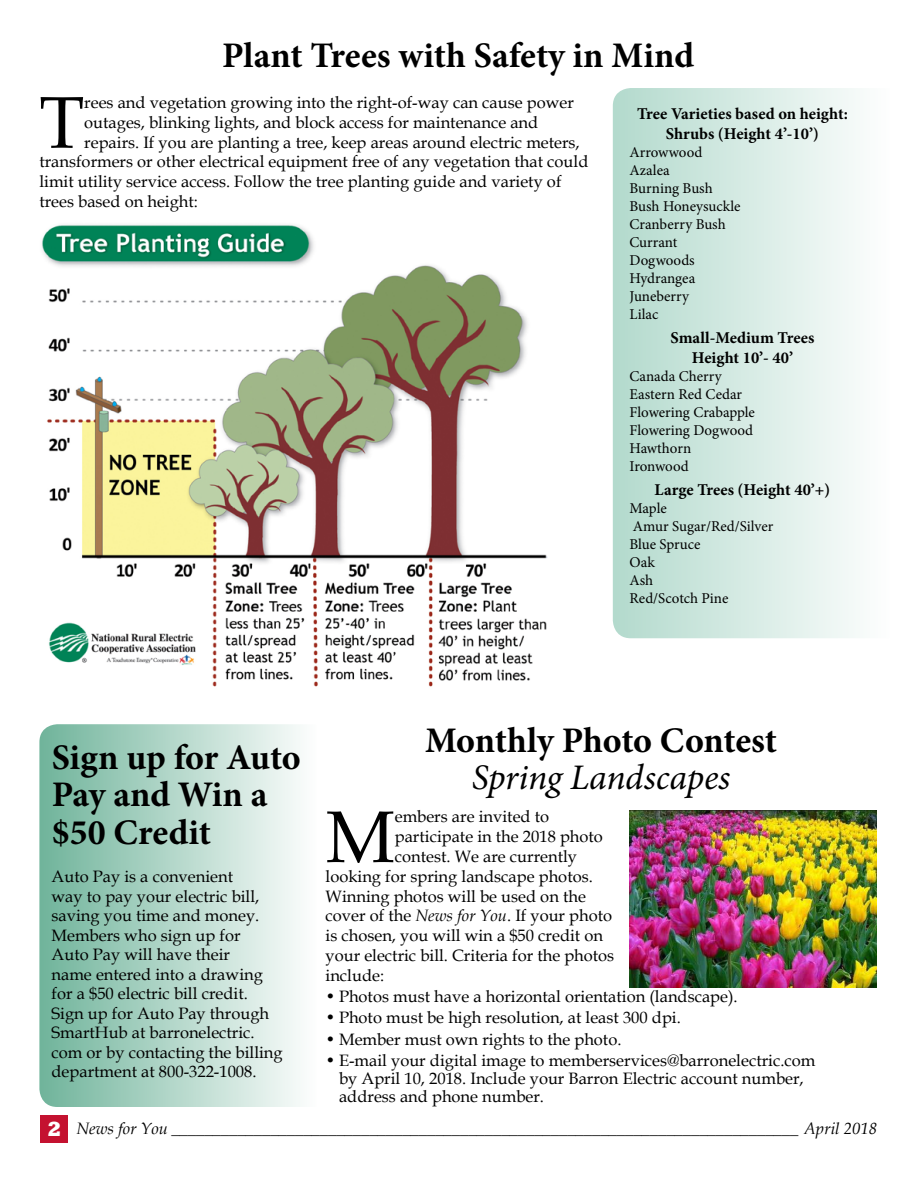
<style>
.page{position:relative;width:918px;height:1188px;background:#fff}
.page>*{position:absolute;margin:0;border:0;box-sizing:border-box;transform-origin:0 0}
.t1{font:73.2px "Book Antiqua";color:#000}
.t2{font:700 36px/37.5px "Minion Pro";letter-spacing:-.005em;color:#000}
.t3{font:italic 36px "Minion Pro";letter-spacing:-.01em;color:#000}
.t4{font:16.5px/19.5px "Book Antiqua";color:#000}
.t5{font:700 16.5px/19.8px "Minion Pro";color:#000;text-align:center}
.t6{font:italic 16.5px "Book Antiqua";color:#000}
.t7{font:15px/18px "Minion Pro";color:#000}
.s1{font-style:italic}
.s2{font-family:"Rockwell";font-weight:800;font-style:normal;font-size:21px;color:#fff}
</style>
<div class="page">
<div style="left:40px;top:1115px;width:28px;height:28px;background:#c41230"></div>
<img style="left:629px;top:810px;width:247px;height:177px">
<img style="left:42px;top:224px;width:506px;height:463px">
<svg style="left:613px;top:88px;width:243px;height:550px"></svg>
<svg style="left:39px;top:724px;width:261px;height:383px"></svg>
<h2 class="t2" style="left:222px;top:36px;width:473px">Plant Trees with Safety in Mind</h2>
<p class="t5" style="left:637px;top:104px;width:212px">Tree Varieties based on height:<br>Shrubs (Height 4’-10’)</p>
<p class="t7" style="left:630px;top:143px;width:112px">Arrowwood<br>Azalea<br>Burning Bush<br>Bush Honeysuckle<br>Cranberry Bush<br>Currant<br>Dogwoods<br>Hydrangea<br>Juneberry<br>Lilac</p>
<p class="t5" style="left:671px;top:328px;width:145px">Small-Medium Trees<br>Height 10’- 40’</p>
<p class="t7" style="left:630px;top:367px;width:127px">Canada Cherry<br>Eastern Red Cedar<br>Flowering Crabapple<br>Flowering Dogwood<br>Hawthorn<br>Ironwood</p>
<p class="t5" style="left:655px;top:480px;width:177px">Large Trees (Height 40’+)</p>
<p class="t7" style="left:630px;top:500px;width:145px">Maple<br>Amur Sugar/Red/Silver<br>Blue Spruce<br>Oak<br>Ash<br>Red/Scotch Pine</p>
<h1 class="t1" style="left:39px;top:72px;width:46px">T</h1>
<p class="t4" style="left:84px;top:92px;width:491px">rees and vegetation growing into the right-of-way can cause power</p>
<p class="t4" style="left:84px;top:112px;width:456px">outages, blinking lights, and block access for maintenance and</p>
<p class="t4" style="left:84px;top:132px;width:497px">repairs. If you are planting a tree, keep areas around electric meters,</p>
<p class="t4" style="left:39px;top:152px;width:551px">transformers or other electrical equipment free of any vegetation that could</p>
<p class="t4" style="left:39px;top:172px;width:524px">limit utility service access. Follow the tree planting guide and variety of</p>
<p class="t4" style="left:39px;top:191px;width:160px">trees based on height:</p>
<h2 class="t2" style="left:52px;top:738px;width:250px">Sign up for Auto<br>Pay and Win a $50 Credit</h2>
<p class="t4" style="left:52px;top:867px;width:233px">Auto Pay is a convenient<br>way to pay your electric bill, saving you time and money.<br>Members who sign up for<br>Auto Pay will have their<br>name entered into a drawing for a $50 electric bill credit.<br>Sign up for Auto Pay through<br>SmartHub at barronelectric. com or by contacting the billing department at 800-322-1008.</p>
<h2 class="t2" style="left:425px;top:721px;width:353px">Monthly Photo Contest</h2>
<h2 class="t3" style="left:472px;top:753px;width:260px">Spring Landscapes</h2>
<h1 class="t1" style="left:326px;top:786px;width:71px">M</h1>
<p class="t4" style="left:395px;top:807px;width:156px">embers are invited to</p>
<p class="t4" style="left:395px;top:827px;width:210px">participate in the 2018 photo</p>
<p class="t4" style="left:395px;top:846px;width:184px">contest. We are currently</p>
<p class="t4" style="left:326px;top:866px;width:269px">looking for spring landscape photos.</p>
<p class="t4" style="left:326px;top:886px;width:262px">Winning photos will be used on the</p>
<p class="t4" style="left:326px;top:906px;width:288px">cover of the <span class="s1">News for You</span>. If your photo</p>
<p class="t4" style="left:326px;top:926px;width:279px">is chosen, you will win a $50 credit on</p>
<p class="t4" style="left:326px;top:945px;width:290px">your electric bill. Criteria for the photos</p>
<p class="t4" style="left:326px;top:965px;width:60px">include:</p>
<p class="t4" style="left:326px;top:986px;width:414px">• Photos must have a horizontal orientation (landscape).</p>
<p class="t4" style="left:326px;top:1008px;width:357px">• Photo must be high resolution, at least 300 dpi.</p>
<p class="t4" style="left:326px;top:1029px;width:297px">• Member must own rights to the photo.</p>
<p class="t4" style="left:339px;top:1051px;width:478px;line-height:18px;text-indent:-13px">• E-mail your digital image to memberservices@barronelectric.com by April 10, 2018. Include your Barron Electric account number, address and phone number.</p>
<p class="t6" style="left:47px;top:1117px;width:831px"><span class="s2">2</span> News for You ____________________________________________________________________________ April 2018</p>
</div>
